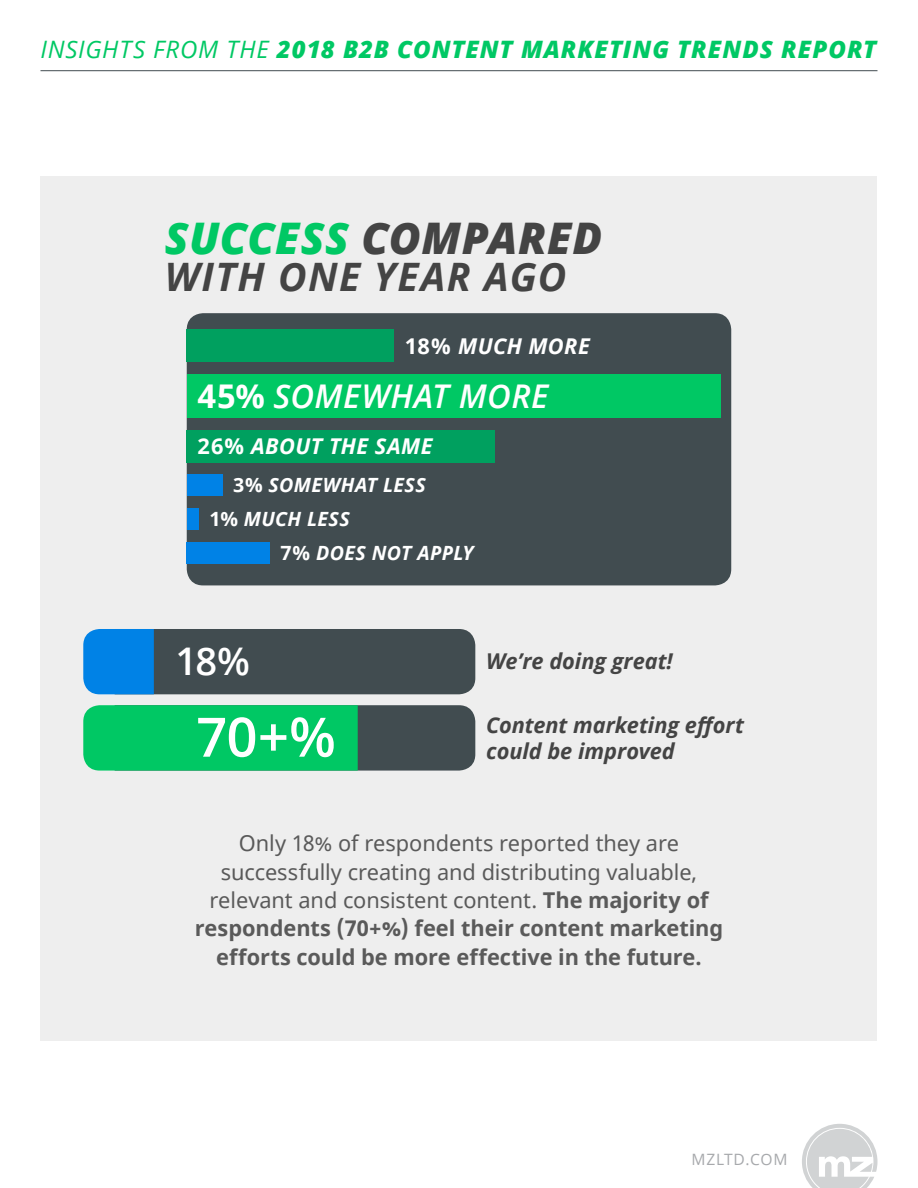
<style>
.page{position:relative;width:918px;height:1188px;background:#fff}
.page>*{position:absolute;margin:0;border:0;box-sizing:border-box;transform-origin:0 0}
.t1{font:600 54.45px "Open Sans";color:#fff}
.t2{font:italic 800 43.5px "Open Sans";letter-spacing:.01em;color:#444}
.t3{font:italic 700 39.15px "Open Sans";letter-spacing:.035em;color:#444}
.t4{font:600 38.1px "Open Sans";color:#fff}
.t5{font:italic 600 32.7px "Open Sans";letter-spacing:.015em;color:#fff}
.t6{font:italic 800 24px "Open Sans";letter-spacing:.04em;color:#00c864}
.t7{font:21.75px/28.3px "Noto Sans";letter-spacing:-.005em;color:#5a5a5a;text-align:center}
.t8{font:italic 700 21.75px/26.1px "Open Sans";letter-spacing:-.005em;color:#444}
.t9{font:italic 700 21.75px "Open Sans";letter-spacing:.02em;color:#fff}
.t10{font:italic 700 19.65px "Open Sans";letter-spacing:.02em;color:#fff}
.t11{font:15.6px "Open Sans";letter-spacing:.05em;color:#a7a9ac}
.s1{font-weight:400}
.s2{color:#00c864}
.s3{font-style:normal}
.s4{font-weight:700;font-style:normal}
.s5{font-weight:700}
</style>
<div class="page">
<div style="left:40px;top:177px;width:838px;height:864px;background:#eee"></div>
<svg style="left:802px;top:1124px;width:76px;height:64px"></svg>
<svg style="left:83px;top:629px;width:392px;height:65px;background:#37576c"></svg>
<svg style="left:83px;top:705px;width:392px;height:66px;background:#16a460"></svg>
<div style="left:187px;top:313px;width:544px;height:272px;background:#414c50;border-radius:16px"></div>
<div style="left:187px;top:330px;width:207px;height:32px;background:#00a05f"></div>
<div style="left:187px;top:508px;width:12px;height:22px;background:#0082e6"></div>
<div style="left:187px;top:474px;width:35px;height:22px;background:#0082e6"></div>
<div style="left:187px;top:542px;width:83px;height:22px;background:#0082e6"></div>
<div style="left:187px;top:374px;width:533px;height:44px;background:#00c864"></div>
<div style="left:187px;top:430px;width:308px;height:32px;background:#00a05f"></div>
<hr style="left:40px;top:70px;width:838px;height:1px;background:#414c50">
<p class="t6" style="left:40px;top:31px;width:837px"><span class="s1">INSIGHTS FROM THE</span> 2018 B2B CONTENT MARKETING TRENDS REPORT</p>
<p class="t2" style="left:165px;top:205px;width:439px"><span class="s2">SUCCESS</span> COMPARED</p>
<p class="t3" style="left:165px;top:250px;width:403px">WITH ONE YEAR AGO</p>
<p class="t9" style="left:405px;top:330px;width:186px"><span class="s3">18%</span> MUCH MORE</p>
<p class="t5" style="left:198px;top:373px;width:352px"><span class="s4">45%</span> SOMEWHAT MORE</p>
<p class="t9" style="left:198px;top:431px;width:237px"><span class="s3">26%</span> ABOUT THE SAME</p>
<p class="t10" style="left:233px;top:471px;width:194px"><span class="s3">3%</span> SOMEWHAT LESS</p>
<p class="t10" style="left:209px;top:505px;width:142px"><span class="s3">1%</span> MUCH LESS</p>
<p class="t10" style="left:281px;top:539px;width:195px"><span class="s3">7%</span> DOES NOT APPLY</p>
<p class="t4" style="left:176px;top:635px;width:76px">18%</p>
<p class="t1" style="left:196px;top:700px;width:141px">70+%</p>
<p class="t8" style="left:486px;top:648px;width:188px">We’re doing great!</p>
<p class="t8" style="left:486px;top:711px;width:259px">Content marketing effort could be improved</p>
<p class="t7" style="left:195px;top:830px;width:530px">Only 18% of respondents reported they are successfully creating and distributing valuable, relevant and consistent content. <span class="s5">The majority of respondents (70+%) feel their content marketing efforts could be more effective in the future.</span></p>
<p class="t11" style="left:691px;top:1149px;width:98px">MZLTD.COM</p>
</div>
